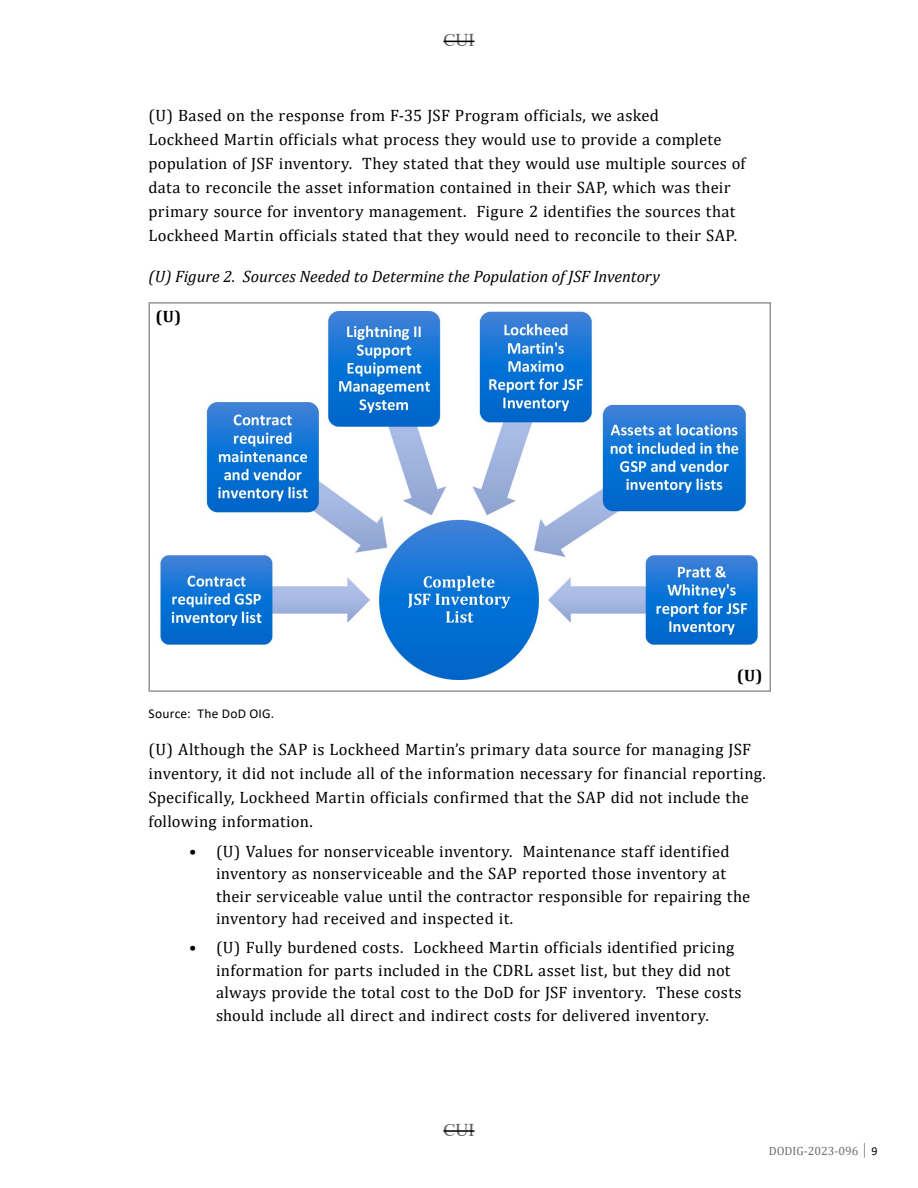
<style>
.page{position:relative;width:918px;height:1188px;background:#fff}
.page>*{position:absolute;margin:0;border:0;box-sizing:border-box;transform-origin:0 0}
.t1{font:18px "Times New Roman";color:#58595b}
.t2{font:16.5px/24px "Cambria";letter-spacing:.015em;color:#000}
.t3{font:italic 16.5px "Cambria";letter-spacing:-.005em;color:#000}
.t4{font:700 16.5px "Cambria";color:#000}
.t5{font:13.5px "Calibri";letter-spacing:.02em;color:#000}
.t6{font:12px "Cambria";color:#6d6e71}
.s1{font-family:"Calibri";color:#000}
</style>
<div class="page">
<img style="left:160px;top:312px;width:598px;height:368px">
<div style="left:148px;top:302px;width:623px;height:390px;border:2px solid #939598"></div>
<hr style="left:444px;top:41px;width:30px;height:1px;background:#000">
<hr style="left:444px;top:1130px;width:30px;height:2px;background:#000">
<p class="t1" style="left:444px;top:28px;width:32px">CUI</p>
<p class="t2" style="left:148px;top:103px;width:599px">(U) Based on the response from F-35 JSF Program officials, we asked<br>Lockheed Martin officials what process they would use to provide a complete population of JSF inventory. They stated that they would use multiple sources of data to reconcile the asset information contained in their SAP, which was their primary source for inventory management. Figure 2 identifies the sources that Lockheed Martin officials stated that they would need to reconcile to their SAP.</p>
<p class="t3" style="left:148px;top:265px;width:513px">(U) Figure 2. Sources Needed to Determine the Population of JSF Inventory</p>
<p class="t4" style="left:155px;top:305px;width:27px">(U)</p>
<p class="t4" style="left:737px;top:664px;width:27px">(U)</p>
<p class="t5" style="left:148px;top:704px;width:127px">Source: The DoD OIG.</p>
<p class="t2" style="left:148px;top:738px;width:619px">(U) Although the SAP is Lockheed Martin’s primary data source for managing JSF inventory, it did not include all of the information necessary for financial reporting.<br>Specifically, Lockheed Martin officials confirmed that the SAP did not include the following information.</p>
<p class="t2" style="left:216px;top:840px;width:536px;line-height:22.5px;text-indent:-27px">• (U) Values for nonserviceable inventory. Maintenance staff identified inventory as nonserviceable and the SAP reported those inventory at their serviceable value until the contractor responsible for repairing the inventory had received and inspected it.</p>
<p class="t2" style="left:216px;top:936px;width:527px;line-height:22.5px;text-indent:-27px">• (U) Fully burdened costs. Lockheed Martin officials identified pricing information for parts included in the CDRL asset list, but they did not always provide the total cost to the DoD for JSF inventory. These costs should include all direct and indirect costs for delivered inventory.</p>
<p class="t1" style="left:444px;top:1117px;width:32px">CUI</p>
<p class="t6" style="left:769px;top:1143px;width:110px">DODIG-2023-096 │ <span class="s1">9</span></p>
</div>
